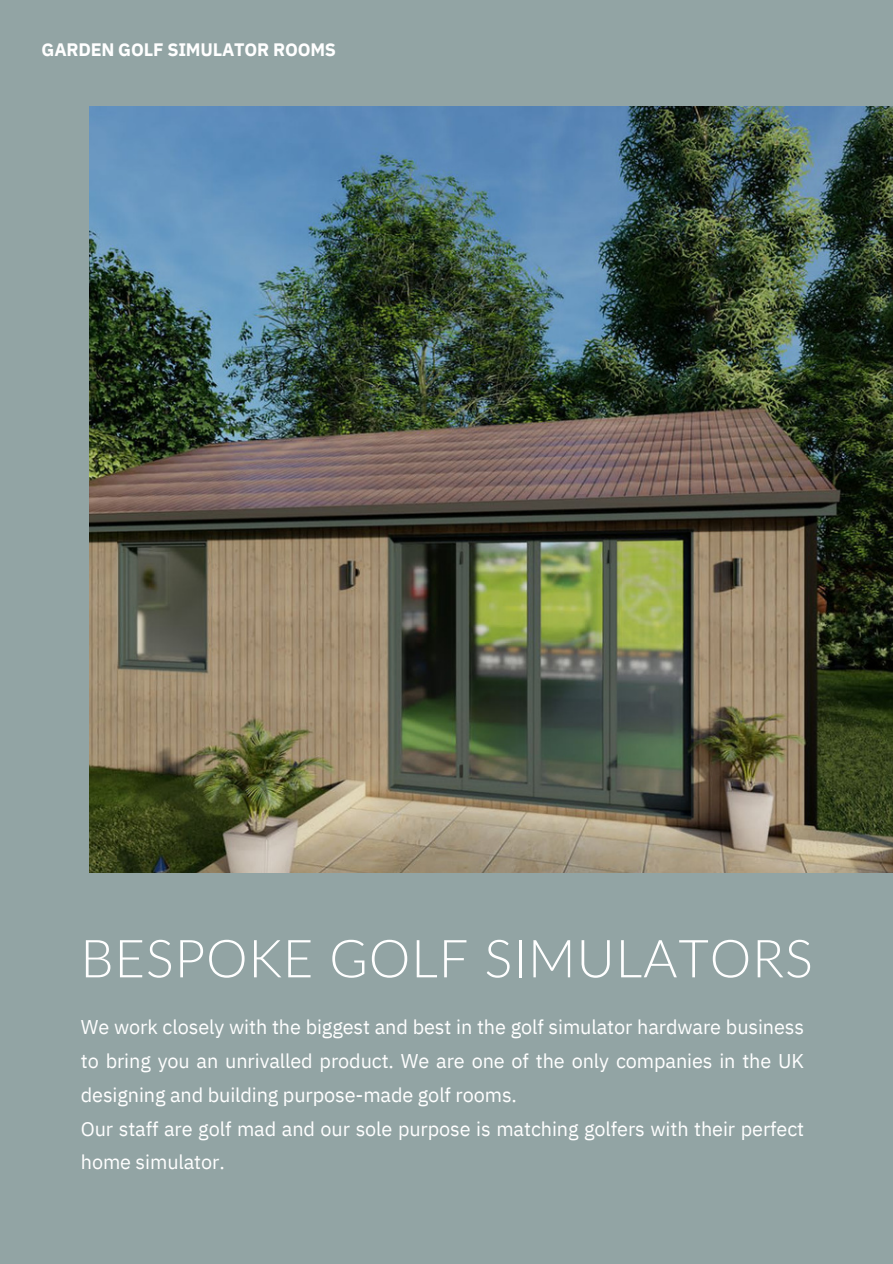
<style>
.page{position:relative;width:893px;height:1264px;background:#fff}
.page>*{position:absolute;margin:0;border:0;box-sizing:border-box;transform-origin:0 0}
.t1{font:300 52.5px "Lato";letter-spacing:.015em;color:#fff}
.t2{font:19.8px/33.8px "IBM Plex Sans";letter-spacing:-.005em;color:#fff;text-align:justify}
.t3{font:700 18px "IBM Plex Sans";letter-spacing:-.01em;color:#fff}
</style>
<div class="page">
<div style="left:0;top:0;width:892px;height:1263px;background:#92a4a4"></div>
<img style="left:89px;top:106px;width:803px;height:766px">
<p class="t3" style="left:42px;top:38px;width:296px">GARDEN GOLF SIMULATOR ROOMS</p>
<p class="t1" style="left:80px;top:925px;width:734px">BESPOKE GOLF SIMULATORS</p>
<p class="t2" style="left:81px;top:1009px;width:724px">We work closely with the biggest and best in the golf simulator hardware business to bring you an unrivalled product. We are one of the only companies in the UK designing and building purpose-made golf rooms.</p>
<p class="t2" style="left:81px;top:1111px;width:724px">Our staff are golf mad and our sole purpose is matching golfers with their perfect home simulator.</p>
</div>
